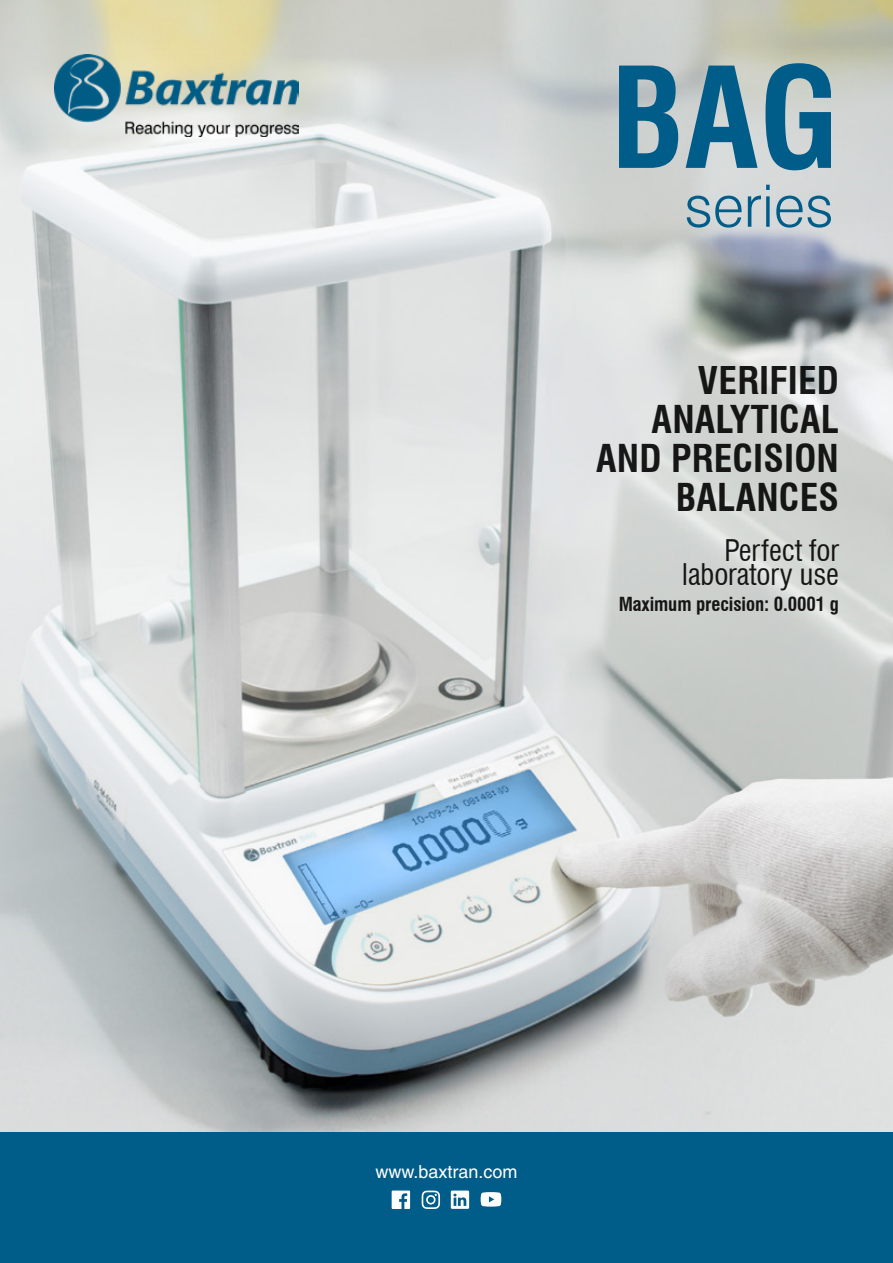
<style>
.page{position:relative;width:893px;height:1263px;background:#fff}
.page>*{position:absolute;margin:0;border:0;box-sizing:border-box;transform-origin:0 0}
.NOMS_BALANCES_A{font:700 condensed 136.05px "Swiss 721 BT";color:#005c89}
.t1{font:300 58.5px "Swiss 721 BT";color:#005c89}
.t2{font:700 condensed 37.5px/39px "Swiss 721 BT";letter-spacing:.005em;color:#000;text-align:right}
.t3{font:condensed 29.1px/24px "Swiss 721 BT";letter-spacing:-.005em;color:#000;text-align:right}
.t4{font:700 condensed 18.9px "Swiss 721 BT";letter-spacing:-.005em;color:#000}
.t5{font:18px "Helvetica LT Std";color:#fff}
</style>
<div class="page">
<img style="left:0;top:0;width:893px;height:1132px">
<div style="left:0;top:1132px;width:893px;height:131px;background:#005c89"></div>
<svg style="left:451px;top:1190px;width:18px;height:19px"></svg>
<svg style="left:422px;top:1190px;width:18px;height:19px"></svg>
<svg style="left:392px;top:1190px;width:18px;height:19px"></svg>
<svg style="left:481px;top:1192px;width:20px;height:14px"></svg>
<img style="left:54px;top:54px;width:245px;height:82px">
<p class="NOMS_BALANCES_A" style="left:610px;top:37px;width:230px">BAG</p>
<p class="t1" style="left:684px;top:170px;width:151px">series</p>
<p class="t2" style="left:596px;top:361px;width:244px">VERIFIED<br>ANALYTICAL<br>AND PRECISION<br>BALANCES</p>
<p class="t3" style="left:682px;top:539px;width:158px">Perfect for laboratory use</p>
<p class="t4" style="left:618px;top:593px;width:222px">Maximum precision: 0.0001 g</p>
<p class="t5" style="left:376px;top:1161px;width:143px">www.baxtran.com</p>
</div>
